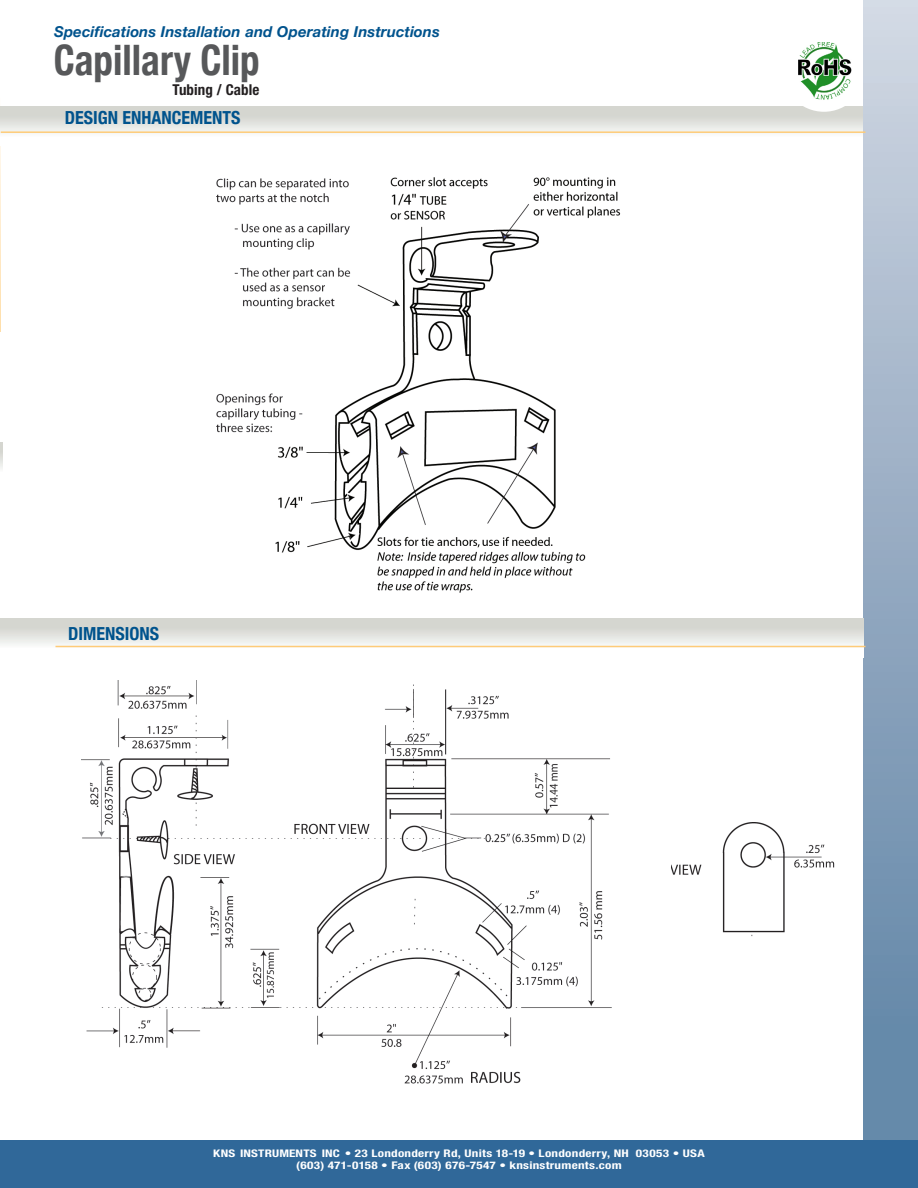
<style>
.page{position:relative;width:918px;height:1188px;background:#fff}
.page>*{position:absolute;margin:0;border:0;box-sizing:border-box;transform-origin:0 0}
.t1{font:700 condensed 42px "Helvetica Neue";color:#57585a;scale:.93 1}
.titles{font:700 condensed 18px "Helvetica Neue";color:#00538d}
.t2{font:italic 700 15px "Helvetica Neue";letter-spacing:.005em;color:#00538d}
.SUB_SUBHEAD{font:700 condensed 15px "Helvetica Neue LT Pro";letter-spacing:.005em;color:#231f20}
.t3{font:700 condensed 10.5px/12.6px "Helvetica Neue LT Pro";letter-spacing:.02em;color:#fff;text-align:center;scale:1.25 1}
.s1{font-style:inherit}
</style>
<div class="page">
<svg style="left:0;top:106px;width:1px;height:226px"></svg>
<svg style="left:0;top:107px;width:864px;height:39px"></svg>
<div style="left:782px;top:29px;width:83px;height:83px;background:#fff;border-radius:50%"></div>
<img style="left:798px;top:42px;width:54px;height:58px">
<div style="left:864px;top:1px;width:54px;height:1187px;background:linear-gradient(to bottom,#d0d6e2,#567da1)"></div>
<hr style="left:1px;top:131px;width:864px;height:2px;background:#fecb78">
<div style="left:0;top:1141px;width:918px;height:47px;background:#306899"></div>
<img style="left:216px;top:177px;width:404px;height:416px">
<img style="left:81px;top:681px;width:530px;height:403px">
<img style="left:671px;top:823px;width:164px;height:113px">
<div style="left:1px;top:618px;width:863px;height:39px;background:linear-gradient(to bottom,#cbccc5,#fff)"></div>
<svg style="left:0;top:442px;width:2px;height:27px"></svg>
<hr style="left:55px;top:646px;width:810px;height:1px;background:#fecb78">
<h3 class="t2" style="left:54px;top:20px;width:387px">Specifications Installation and Operating Instructions</h3>
<p class="t1" style="left:54px;top:26px;width:223px">Capillary Clip</p>
<p class="SUB_SUBHEAD" style="left:173px;top:81px;width:88px">Tubing / Cable</p>
<p class="titles" style="left:65px;top:103px;width:177px">DESIGN ENHANCEMENTS</p>
<p class="titles" style="left:68px;top:619px;width:92px">DIMENSIONS</p>
<p class="t3" style="left:213px;top:1147px;width:395px"><span class="s1">KNS INSTRUMENTS INC</span> • 23 Londonderry Rd, Units 18-19 • Londonderry, NH 03053 • USA (603) 471-0158 • Fax (603) 676-7547 • knsinstruments.com</p>
</div>
